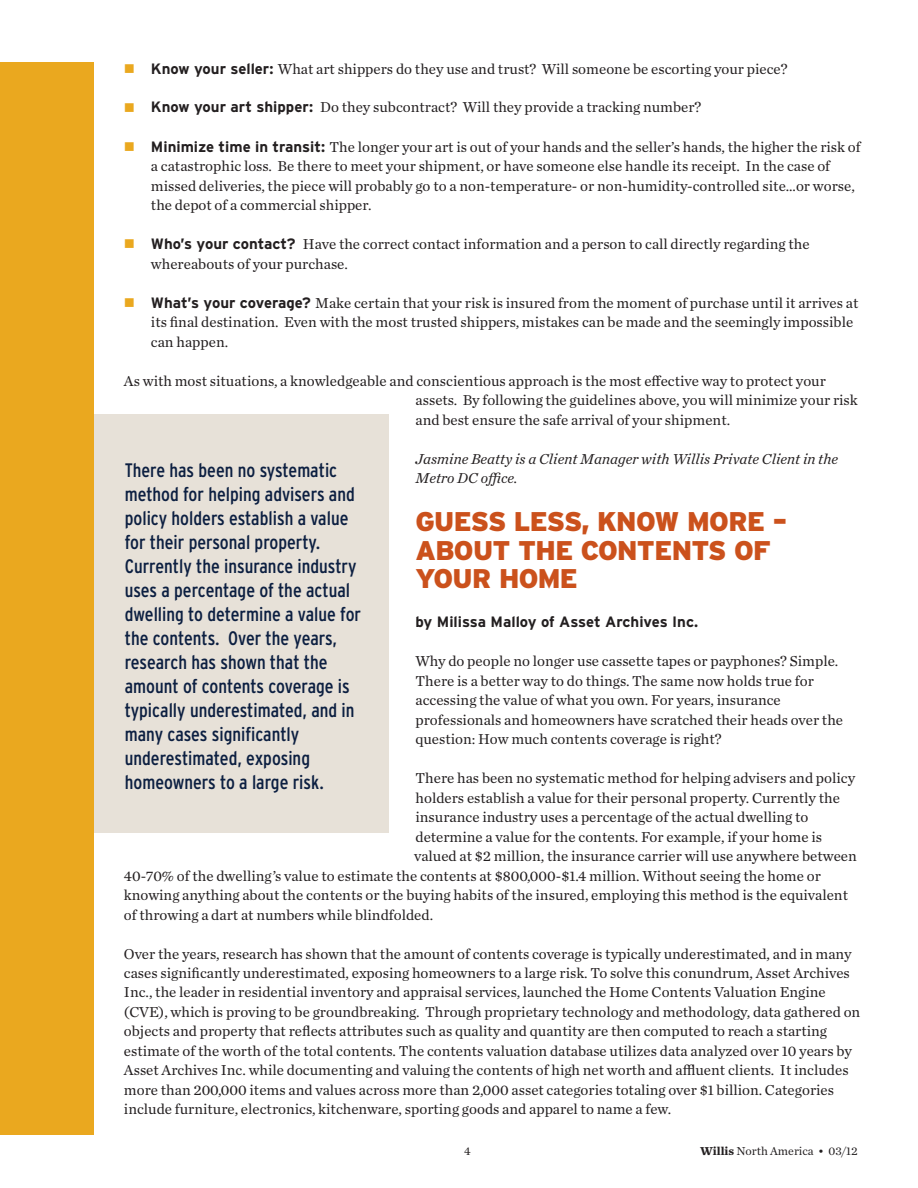
<style>
.page{position:relative;width:918px;height:1188px;background:#fff}
.page>*{position:absolute;margin:0;border:0;box-sizing:border-box;transform-origin:0 0}
.t1{font:900 27px/28.5px "Interstate";letter-spacing:-.025em;color:#cb511c}
.t2{font:condensed 19.5px/24px "Interstate";color:#0c1f41}
.t3{font:15px/19.5px "Chronicle Text G1";color:#231f20}
.t4{font:italic 15px/19.5px "Chronicle Text G1";color:#231f20}
.t5{font:700 15px "Interstate";color:#231f20}
.t6{font:12px "Chronicle Text G1";color:#231f20}
.s1{font-family:"Interstate";font-weight:700}
.s2{font-weight:700}
</style>
<div class="page">
<div style="left:91px;top:414px;width:298px;height:419px;background:#e7e1d8"></div>
<div style="left:0;top:62px;width:93px;height:1073px;background:#eaa81f"></div>
<p class="t3" style="left:151px;top:60px;width:638px"><span class="s1">Know your seller:</span> What art shippers do they use and trust? Will someone be escorting your piece?</p>
<p class="t3" style="left:151px;top:99px;width:552px"><span class="s1">Know your art shipper:</span> Do they subcontract? Will they provide a tracking number?</p>
<p class="t3" style="left:151px;top:138px;width:711px"><span class="s1">Minimize time in transit:</span> The longer your art is out of your hands and the seller’s hands, the higher the risk of a catastrophic loss. Be there to meet your shipment, or have someone else handle its receipt. In the case of missed deliveries, the piece will probably go to a non-temperature- or non-humidity-controlled site…or worse, the depot of a commercial shipper.</p>
<p class="t3" style="left:151px;top:236px;width:660px"><span class="s1">Who’s your contact?</span> Have the correct contact information and a person to call directly regarding the whereabouts of your purchase.</p>
<p class="t3" style="left:151px;top:294px;width:709px"><span class="s1">What’s your coverage?</span> Make certain that your risk is insured from the moment of purchase until it arrives at its final destination. Even with the most trusted shippers, mistakes can be made and the seemingly impossible can happen.</p>
<p class="t3" style="left:416px;top:372px;width:444px;text-indent:-292px">As with most situations, a knowledgeable and conscientious approach is the most effective way to protect your assets. By following the guidelines above, you will minimize your risk and best ensure the safe arrival of your shipment.</p>
<p class="t4" style="left:416px;top:450px;width:424px">Jasmine Beatty is a Client Manager with Willis Private Client in the<br>Metro DC office.</p>
<h1 class="t1" style="left:416px;top:507px;width:374px">GUESS LESS, KNOW MORE –<br>ABOUT THE CONTENTS OF<br>YOUR HOME</h1>
<p class="t5" style="left:416px;top:613px;width:284px">by Milissa Malloy of Asset Archives Inc.</p>
<p class="t3" style="left:416px;top:653px;width:429px">Why do people no longer use cassette tapes or payphones? Simple.<br>There is a better way to do things. The same now holds true for accessing the value of what you own. For years, insurance professionals and homeowners have scratched their heads over the question: How much contents coverage is right?</p>
<p class="t3" style="left:416px;top:770px;width:441px">There has been no systematic method for helping advisers and policy</p>
<p class="t3" style="left:416px;top:789px;width:426px">holders establish a value for their personal property. Currently the</p>
<p class="t3" style="left:416px;top:809px;width:394px">insurance industry uses a percentage of the actual dwelling to</p>
<p class="t3" style="left:416px;top:828px;width:408px">determine a value for the contents. For example, if your home is</p>
<p class="t3" style="left:414px;top:848px;width:444px">valued at $2 million, the insurance carrier will use anywhere between</p>
<p class="t3" style="left:124px;top:867px;width:698px">40-70% of the dwelling’s value to estimate the contents at $800,000-$1.4 million. Without seeing the home or</p>
<p class="t3" style="left:124px;top:887px;width:726px">knowing anything about the contents or the buying habits of the insured, employing this method is the equivalent</p>
<p class="t3" style="left:124px;top:906px;width:311px">of throwing a dart at numbers while blindfolded.</p>
<p class="t3" style="left:124px;top:945px;width:738px">Over the years, research has shown that the amount of contents coverage is typically underestimated, and in many cases significantly underestimated, exposing homeowners to a large risk. To solve this conundrum, Asset Archives Inc., the leader in residential inventory and appraisal services, launched the Home Contents Valuation Engine (CVE), which is proving to be groundbreaking. Through proprietary technology and methodology, data gathered on objects and property that reflects attributes such as quality and quantity are then computed to reach a starting estimate of the worth of the total contents. The contents valuation database utilizes data analyzed over 10 years by Asset Archives Inc. while documenting and valuing the contents of high net worth and affluent clients. It includes more than 200,000 items and values across more than 2,000 asset categories totaling over $1 billion. Categories include furniture, electronics, kitchenware, sporting goods and apparel to name a few.</p>
<p class="t6" style="left:464px;top:1147px;width:8px">4</p>
<p class="t6" style="left:700px;top:1147px;width:159px"><span class="s2">Willis</span> North America • 03/12</p>
<p class="t2" style="left:125px;top:458px;width:238px">There has been no systematic method for helping advisers and policy holders establish a value for their personal property.<br>Currently the insurance industry uses a percentage of the actual dwelling to determine a value for the contents. Over the years, research has shown that the amount of contents coverage is typically underestimated, and in many cases significantly underestimated, exposing homeowners to a large risk.</p>
</div>
